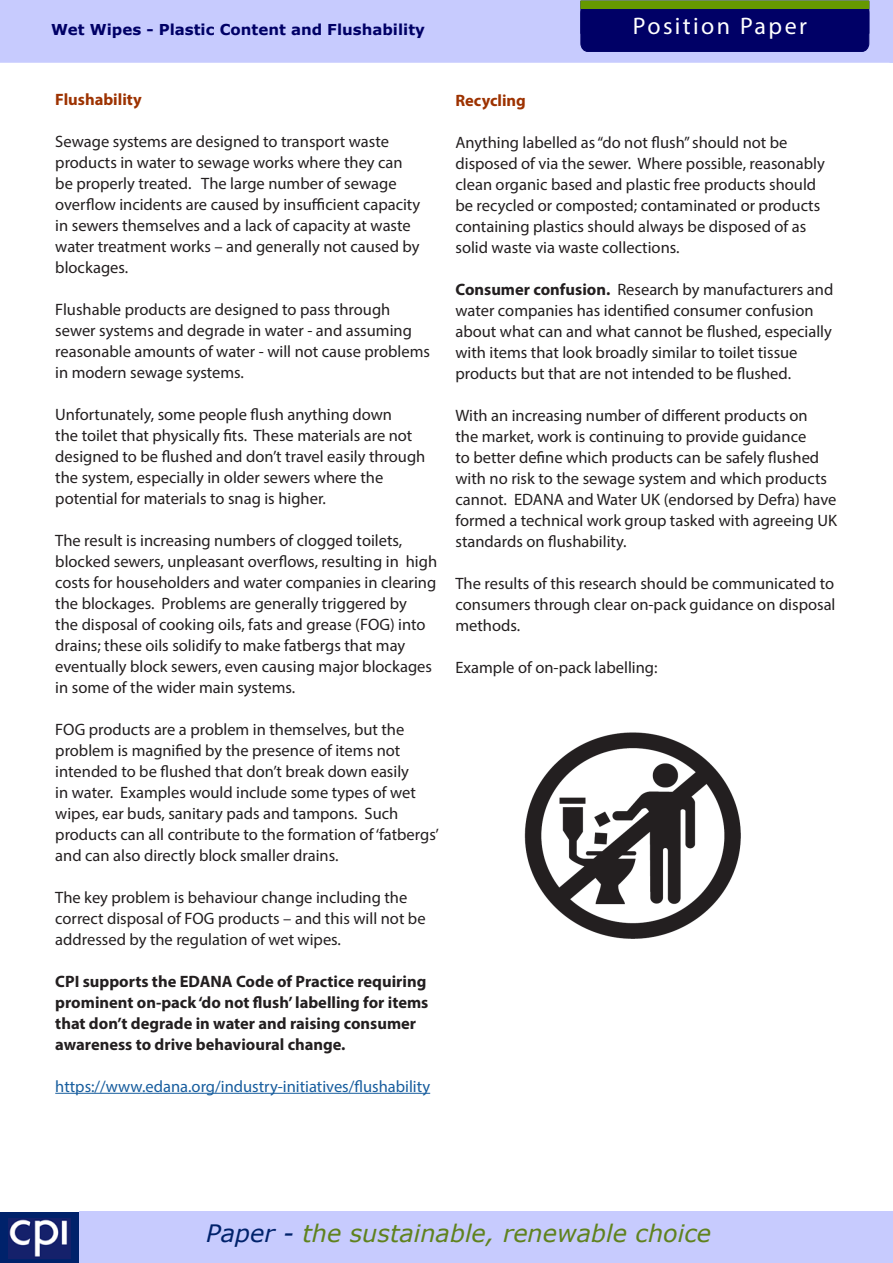
<style>
.page{position:relative;width:893px;height:1263px;background:#fff}
.page>*{position:absolute;margin:0;border:0;box-sizing:border-box;transform-origin:0 0}
.t1{font:italic 24px "Verdana";color:#5f821e}
.t2{font:24px "Myriad Pro";letter-spacing:.1em;color:#fff}
.t3{font:16.5px/21px "Myriad Pro";color:#231f20}
.t4{font:700 16.5px/21px "Myriad Pro";color:#231f20}
.t5{font:16.5px "Myriad Pro";color:#175d9e}
.t6{font:700 16.5px "Myriad Pro";color:#9d3200}
.t7{font:700 15px "Verdana";color:#006}
.s1{font-weight:700}
.s2{color:#00226b}
</style>
<div class="page">
<div style="left:0;top:0;width:889px;height:63px;background:#c7cbfe"></div>
<svg style="left:889px;top:0;width:4px;height:63px"></svg>
<div style="left:0;top:1211px;width:81px;height:52px;background:#00226b"></div>
<img style="left:9px;top:1219px;width:62px;height:40px">
<div style="left:80px;top:1211px;width:813px;height:52px;background:#c7cbfe"></div>
<hr style="left:55px;top:1093px;width:375px;height:1px;background:#175d9e">
<img style="left:524px;top:733px;width:217px;height:206px">
<div style="left:580px;top:0;width:290px;height:53px;background:#006"></div>
<div style="left:581px;top:1px;width:288px;height:7px;background:#690"></div>
<div style="left:580px;top:1px;width:289px;height:8px;border:1px solid #690"></div>
<p class="t7" style="left:51px;top:20px;width:375px">Wet Wipes - Plastic Content and Flushability</p>
<h1 class="t2" style="left:633px;top:11px;width:176px">Position Paper</h1>
<p class="t6" style="left:55px;top:88px;width:88px">Flushability</p>
<p class="t3" style="left:55px;top:130px;width:367px">Sewage systems are designed to transport waste products in water to sewage works where they can be properly treated. The large number of sewage overflow incidents are caused by insufficient capacity in sewers themselves and a lack of capacity at waste water treatment works – and generally not caused by blockages.</p>
<p class="t3" style="left:55px;top:298px;width:376px">Flushable products are designed to pass through sewer systems and degrade in water - and assuming reasonable amounts of water - will not cause problems in modern sewage systems.</p>
<p class="t3" style="left:55px;top:403px;width:372px">Unfortunately, some people flush anything down<br>the toilet that physically fits. These materials are not designed to be flushed and don’t travel easily through the system, especially in older sewers where the potential for materials to snag is higher.</p>
<p class="t3" style="left:55px;top:529px;width:383px">The result is increasing numbers of clogged toilets, blocked sewers, unpleasant overflows, resulting in high costs for householders and water companies in clearing the blockages. Problems are generally triggered by<br>the disposal of cooking oils, fats and grease (FOG) into drains; these oils solidify to make fatbergs that may eventually block sewers, even causing major blockages in some of the wider main systems.</p>
<p class="t3" style="left:55px;top:718px;width:385px">FOG products are a problem in themselves, but the problem is magnified by the presence of items not intended to be flushed that don’t break down easily<br>in water. Examples would include some types of wet wipes, ear buds, sanitary pads and tampons. Such products can all contribute to the formation of ‘fatbergs’ and can also directly block smaller drains.</p>
<p class="t3" style="left:55px;top:886px;width:372px">The key problem is behaviour change including the correct disposal of FOG products – and this will not be addressed by the regulation of wet wipes.</p>
<p class="t4" style="left:55px;top:970px;width:375px">CPI supports the EDANA Code of Practice requiring prominent on-pack ‘do not flush’ labelling for items that don’t degrade in water and raising consumer awareness to drive behavioural change.</p>
<p class="t5" style="left:55px;top:1076px;width:376px">https://www.edana.org/industry-initiatives/flushability</p>
<p class="t6" style="left:455px;top:90px;width:72px">Recycling</p>
<p class="t3" style="left:455px;top:132px;width:371px">Anything labelled as “do not flush” should not be disposed of via the sewer. Where possible, reasonably clean organic based and plastic free products should be recycled or composted; contaminated or products containing plastics should always be disposed of as solid waste via waste collections.</p>
<p class="t3" style="left:455px;top:279px;width:379px"><span class="s1">Consumer confusion.</span> Research by manufacturers and water companies has identified consumer confusion about what can and what cannot be flushed, especially with items that look broadly similar to toilet tissue products but that are not intended to be flushed.</p>
<p class="t3" style="left:455px;top:405px;width:383px">With an increasing number of different products on<br>the market, work is continuing to provide guidance<br>to better define which products can be safely flushed with no risk to the sewage system and which products cannot. EDANA and Water UK (endorsed by Defra) have formed a technical work group tasked with agreeing UK standards on flushability.</p>
<p class="t3" style="left:455px;top:573px;width:382px;text-align:justify">The results of this research should be communicated to consumers through clear on-pack guidance on disposal methods.</p>
<p class="t3" style="left:455px;top:657px;width:204px">Example of on-pack labelling:</p>
<h1 class="t1" style="left:206px;top:1218px;width:506px"><span class="s2">Paper -</span> the sustainable, renewable choice</h1>
</div>
